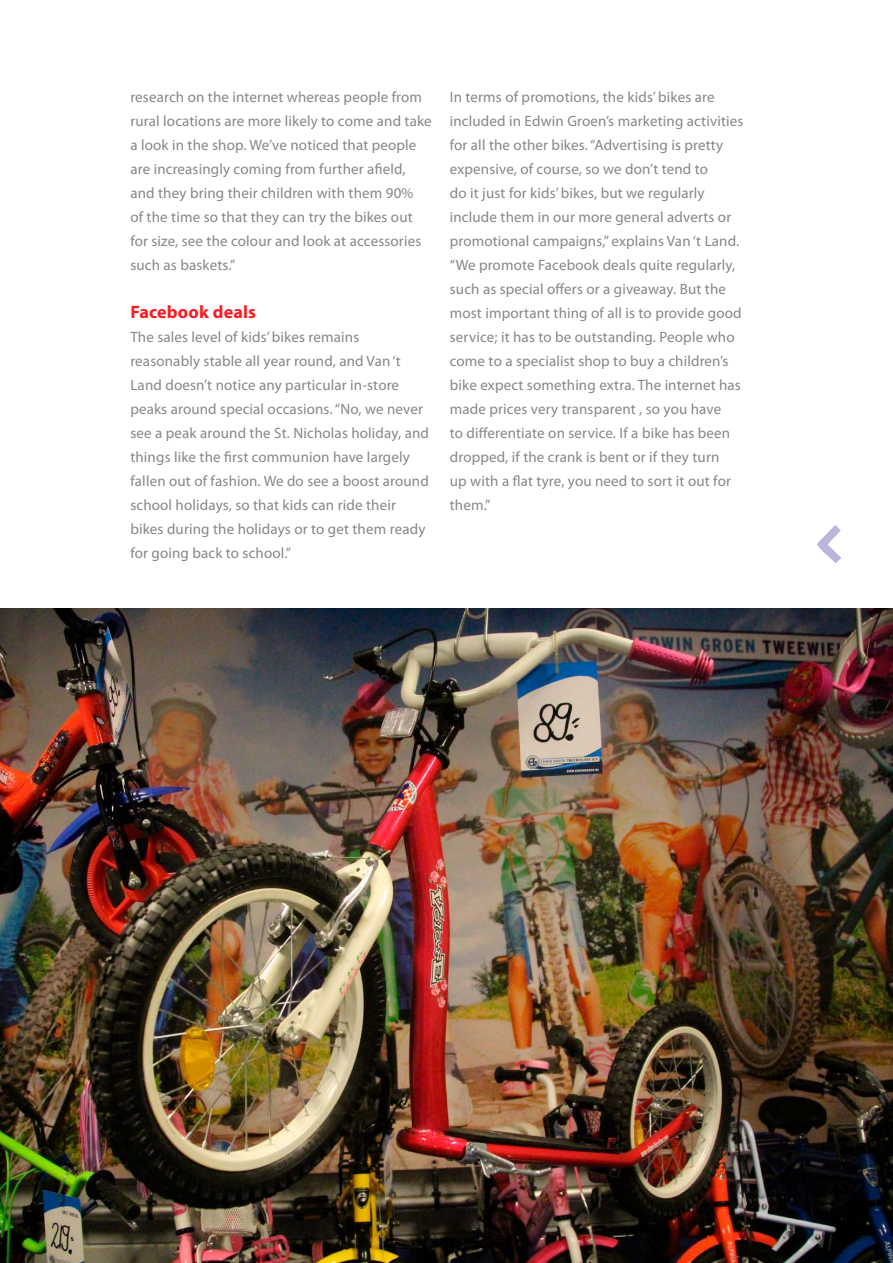
<style>
.page{position:relative;width:893px;height:1263px;background:#fff}
.page>*{position:absolute;margin:0;border:0;box-sizing:border-box;transform-origin:0 0}
.t1{font:75px "Londrina Solid";color:#bab6db}
.t2{font:700 18px "Myriad Pro";letter-spacing:.01em;color:#ff1921}
.t3{font:15px/24px "Myriad Pro";letter-spacing:.01em;color:#878787}
</style>
<div class="page">
<img style="left:0;top:608px;width:893px;height:655px">
<p class="t3" style="left:130px;top:85px;width:303px">research on the internet whereas people from rural locations are more likely to come and take a look in the shop. We’ve noticed that people are increasingly coming from further afield, and they bring their children with them 90%<br>of the time so that they can try the bikes out for size, see the colour and look at accessories such as baskets.”</p>
<p class="t2" style="left:130px;top:300px;width:127px">Facebook deals</p>
<p class="t3" style="left:130px;top:325px;width:300px">The sales level of kids’ bikes remains reasonably stable all year round, and Van ‘t Land doesn’t notice any particular in-store peaks around special occasions. “No, we never see a peak around the St. Nicholas holiday, and things like the first communion have largely fallen out of fashion. We do see a boost around school holidays, so that kids can ride their bikes during the holidays or to get them ready for going back to school.”</p>
<p class="t3" style="left:450px;top:85px;width:295px">In terms of promotions, the kids’ bikes are included in Edwin Groen’s marketing activities for all the other bikes. “Advertising is pretty expensive, of course, so we don’t tend to<br>do it just for kids’ bikes, but we regularly include them in our more general adverts or promotional campaigns,” explains Van ‘t Land. “We promote Facebook deals quite regularly, such as special offers or a giveaway. But the most important thing of all is to provide good service; it has to be outstanding. People who come to a specialist shop to buy a children’s bike expect something extra. The internet has made prices very transparent , so you have<br>to differentiate on service. If a bike has been dropped, if the crank is bent or if they turn<br>up with a flat tyre, you need to sort it out for them.”</p>
<h1 class="t1" style="left:816px;top:494px;width:28px">&lt;</h1>
</div>
